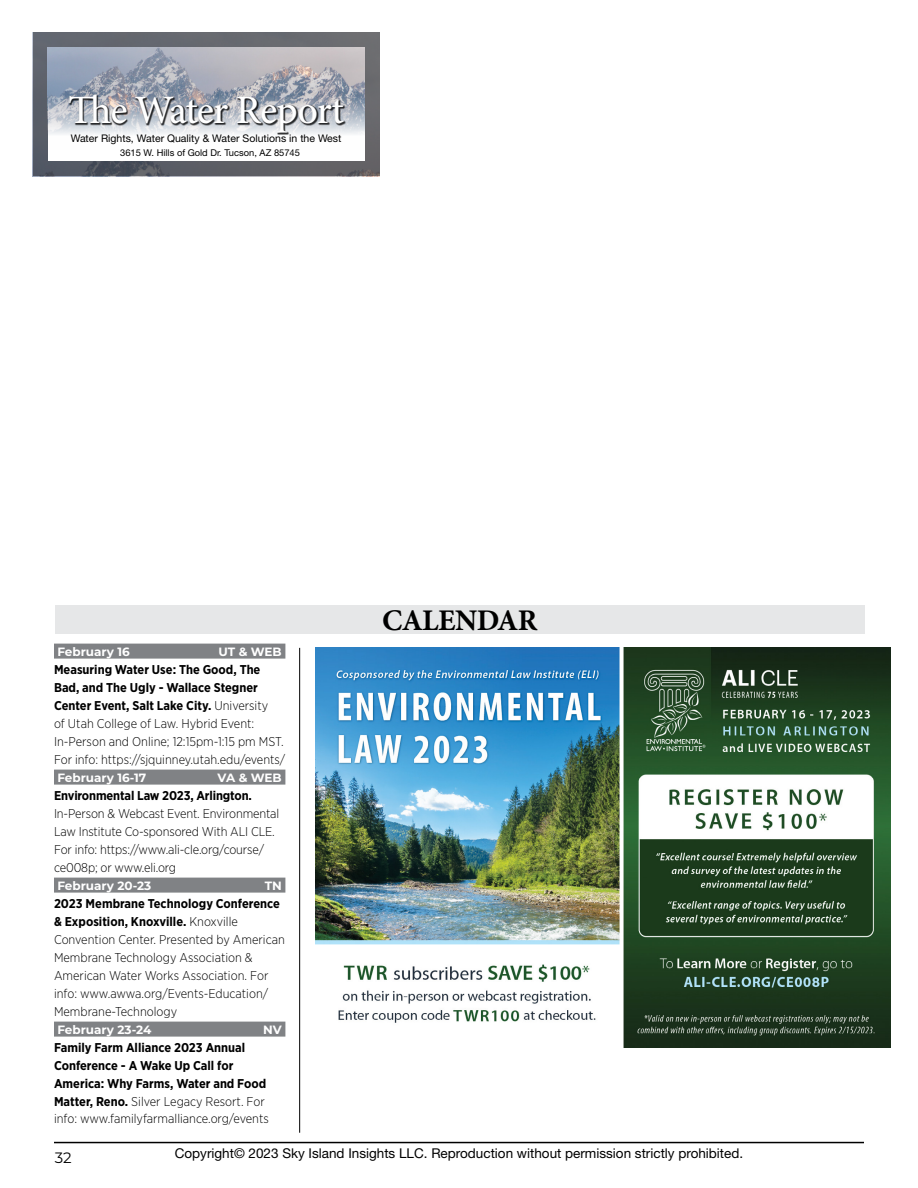
<style>
.page{position:relative;width:918px;height:1188px;background:#fff}
.page>*{position:absolute;margin:0;border:0;box-sizing:border-box;transform-origin:0 0}
.t1{font:500 40.2px "Minion Pro";letter-spacing:-.02em;color:#fff}
.t2{font:700 30px "Minion Pro";letter-spacing:-.02em;color:#000}
.t3{font:15px "Montserrat";color:#000}
.t4{font:13.5px "Helvetica Neue Roman";color:#000}
.t5{font:300 12.75px/18px "Gotham Narrow";color:#000}
.t6{font:700 12.75px/18px "Gotham Narrow";color:#000}
.t7{font:700 12px "Montserrat";color:#fff}
.t8{font:10.5px "Helvetica Neue Roman";color:#000}
.t9{font:9.3px "Helvetica Neue Roman";color:#000}
.s1{color:#808285}
.s2{font-weight:700}
.s3{font-weight:300}
</style>
<div class="page">
<hr style="left:54px;top:1142px;width:810px;height:1px;background:#000">
<hr style="left:299px;top:648px;width:1px;height:485px;background:#000">
<img style="left:33px;top:33px;width:346px;height:143px">
<div style="left:48px;top:48px;width:316px;height:113px;background:#fff"></div>
<img style="left:48px;top:48px;width:316px;height:86px">
<div style="left:69px;top:94px;width:277px;height:41px;background:#000;opacity:.8"></div>
<div style="left:55px;top:605px;width:810px;height:29px;background:#e6e7e8"></div>
<div style="left:54px;top:644px;width:231px;height:15px;background:#808285"></div>
<div style="left:54px;top:770px;width:231px;height:15px;background:#808285"></div>
<div style="left:54px;top:878px;width:231px;height:15px;background:#808285"></div>
<div style="left:54px;top:1022px;width:231px;height:15px;background:#808285"></div>
<img style="left:315px;top:648px;width:576px;height:400px">
<h1 class="t1" style="left:68px;top:83px;width:278px">The Water Report</h1>
<p class="t8" style="left:71px;top:132px;width:272px">Water Rights, Water Quality &amp; Water Solutions in the West</p>
<p class="t9" style="left:120px;top:148px;width:181px">3615 W. Hills of Gold Dr. Tucson, AZ 85745</p>
<p class="t7" style="left:57px;top:643px;width:74px">February 16</p>
<p class="t7" style="left:219px;top:643px;width:68px">UT &amp; WEB<span class="s1">i</span></p>
<p class="t5" style="left:54px;top:660px;width:233px"><span class="s2">Measuring Water Use: The Good, The Bad, and The Ugly - Wallace Stegner Center Event, Salt Lake City.</span> University<br>of Utah College of Law. Hybrid Event:<br>In-Person and Online; 12:15pm-1:15 pm MST.<br>For info: https://sjquinney.utah.edu/events/</p>
<p class="t7" style="left:57px;top:769px;width:91px">February 16-17</p>
<p class="t7" style="left:218px;top:769px;width:69px">VA &amp; WEB<span class="s1">i</span></p>
<p class="t6" style="left:54px;top:786px;width:200px">Environmental Law 2023, Arlington.</p>
<p class="t5" style="left:54px;top:804px;width:227px">In-Person &amp; Webcast Event. Environmental Law Institute Co-sponsored With ALI CLE.<br>For info: https://www.ali-cle.org/course/ ce008p; or www.eli.org</p>
<p class="t7" style="left:57px;top:877px;width:95px">February 20-23</p>
<p class="t7" style="left:265px;top:877px;width:22px">TN<span class="s1">i</span></p>
<p class="t5" style="left:54px;top:894px;width:232px"><span class="s2">2023 Membrane Technology Conference &amp; Exposition, Knoxville.</span> Knoxville Convention Center. Presented by American Membrane Technology Association &amp; American Water Works Association. For info: www.awwa.org/Events-Education/ Membrane-Technology</p>
<p class="t7" style="left:57px;top:1021px;width:95px">February 23-24</p>
<p class="t7" style="left:263px;top:1021px;width:24px">NV<span class="s1">i</span></p>
<p class="t6" style="left:54px;top:1038px;width:216px">Family Farm Alliance 2023 Annual Conference - A Wake Up Call for America: Why Farms, Water and Food Matter, Reno. <span class="s3">Silver Legacy Resort. For info: www.familyfarmalliance.org/events</span></p>
<h2 class="t2" style="left:382px;top:599px;width:157px">CALENDAR</h2>
<p class="t3" style="left:55px;top:1147px;width:18px">32</p>
<p class="t4" style="left:175px;top:1145px;width:570px">Copyright© 2023 Sky Island Insights LLC. Reproduction without permission strictly prohibited.</p>
</div>
